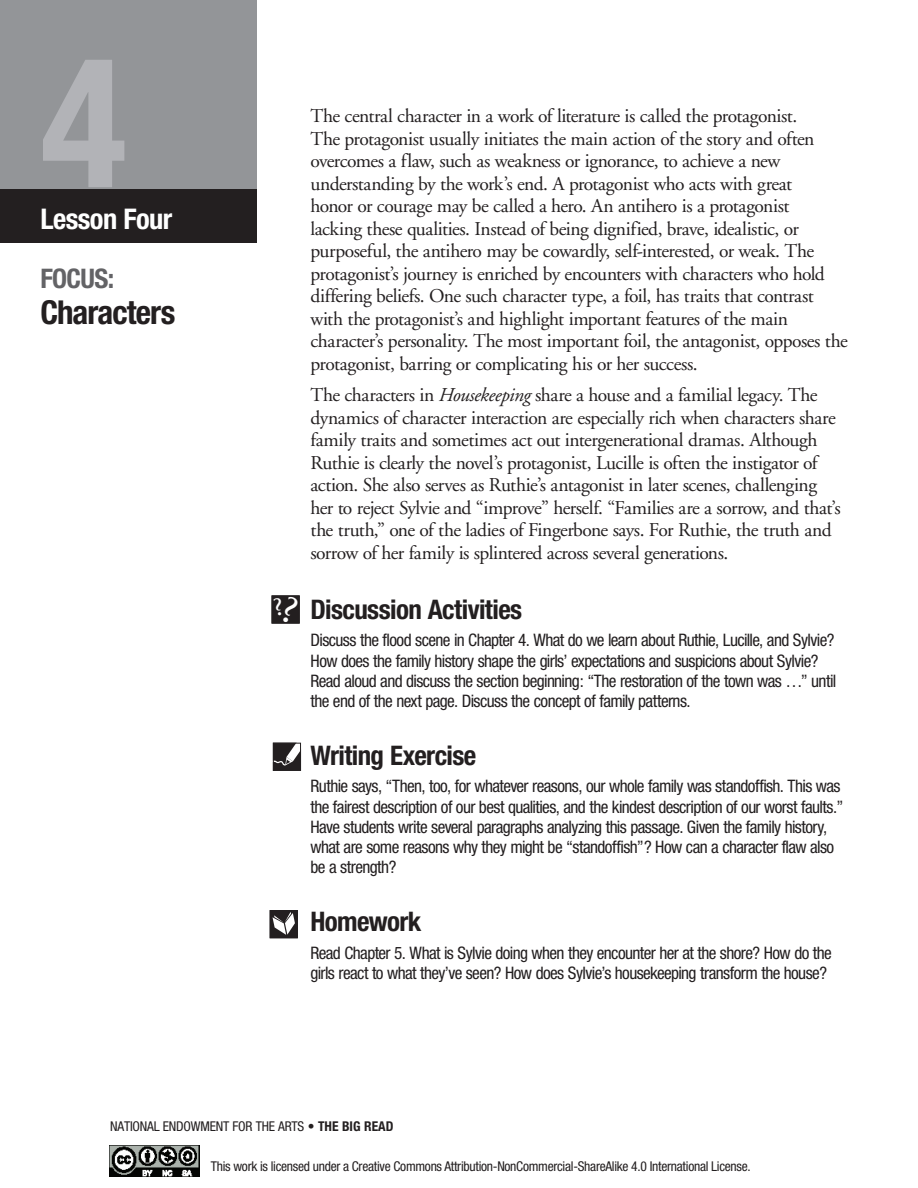
<style>
.page{position:relative;width:918px;height:1188px;background:#fff}
.page>*{position:absolute;margin:0;border:0;box-sizing:border-box;transform-origin:0 0}
.t1{font:700 condensed 180px "Helvetica Neue";color:#b2b3b7}
.t2{font:700 condensed 33px "Helvetica Neue";letter-spacing:-.03em;color:#231f20}
.t3{font:700 condensed 28.5px "Helvetica Neue";letter-spacing:-.02em;color:#fff}
.t4{font:700 condensed 27px "Helvetica Neue";letter-spacing:-.025em;color:#231f20}
.t5{font:700 condensed 27px "Helvetica Neue";letter-spacing:-.025em;color:#636366}
.t6{font:19.5px/22.5px "Adobe Garamond";letter-spacing:-.025em;color:#231f20}
.t7{font:condensed 17.25px/20.2px "Helvetica Neue";letter-spacing:-.035em;color:#231f20}
.t8{font:condensed 13.5px "Helvetica Neue";letter-spacing:-.02em;color:#231f20}
.s1{font-style:italic}
.s2{font-weight:700}
</style>
<div class="page">
<img style="left:109px;top:1145px;width:90px;height:32px">
<div style="left:0;top:0;width:256px;height:243px;background:#939598"></div>
<div style="left:0;top:189px;width:256px;height:54px;background:#231f20"></div>
<svg style="left:272px;top:742px;width:30px;height:29px"></svg>
<svg style="left:269px;top:910px;width:29px;height:28px"></svg>
<svg style="left:271px;top:595px;width:29px;height:29px"></svg>
<h1 class="t1" style="left:40px;top:14px;width:88px">4</h1>
<h3 class="t3" style="left:40px;top:202px;width:133px">Lesson Four</h3>
<h3 class="t5" style="left:40px;top:262px;width:75px">FOCUS:</h3>
<h2 class="t2" style="left:40px;top:292px;width:136px">Characters</h2>
<p class="t6" style="left:310px;top:105px;width:539px">The central character in a work of literature is called the protagonist.<br>The protagonist usually initiates the main action of the story and often overcomes a flaw, such as weakness or ignorance, to achieve a new understanding by the work’s end. A protagonist who acts with great<br>honor or courage may be called a hero. An antihero is a protagonist<br>lacking these qualities. Instead of being dignified, brave, idealistic, or purposeful, the antihero may be cowardly, self-interested, or weak. The protagonist’s journey is enriched by encounters with characters who hold differing beliefs. One such character type, a foil, has traits that contrast with the protagonist’s and highlight important features of the main character’s personality. The most important foil, the antagonist, opposes the protagonist, barring or complicating his or her success.</p>
<p class="t6" style="left:310px;top:384px;width:532px">The characters in <span class="s1">Housekeeping</span> share a house and a familial legacy. The dynamics of character interaction are especially rich when characters share family traits and sometimes act out intergenerational dramas. Although Ruthie is clearly the novel’s protagonist, Lucille is often the instigator of action. She also serves as Ruthie’s antagonist in later scenes, challenging her to reject Sylvie and “improve” herself. “Families are a sorrow, and that’s the truth,” one of the ladies of Fingerbone says. For Ruthie, the truth and sorrow of her family is splintered across several generations.</p>
<h3 class="t4" style="left:310px;top:593px;width:213px">Discussion Activities</h3>
<p class="t7" style="left:310px;top:630px;width:527px">Discuss the flood scene in Chapter 4. What do we learn about Ruthie, Lucille, and Sylvie?<br>How does the family history shape the girls’ expectations and suspicions about Sylvie?<br>Read aloud and discuss the section beginning: “The restoration of the town was …” until the end of the next page. Discuss the concept of family patterns.</p>
<h3 class="t4" style="left:310px;top:739px;width:167px">Writing Exercise</h3>
<p class="t7" style="left:310px;top:776px;width:535px">Ruthie says, “Then, too, for whatever reasons, our whole family was standoffish. This was the fairest description of our best qualities, and the kindest description of our worst faults.” Have students write several paragraphs analyzing this passage. Given the family history, what are some reasons why they might be “standoffish”? How can a character flaw also be a strength?</p>
<h3 class="t4" style="left:310px;top:905px;width:112px">Homework</h3>
<p class="t7" style="left:310px;top:943px;width:523px">Read Chapter 5. What is Sylvie doing when they encounter her at the shore? How do the girls react to what they’ve seen? How does Sylvie’s housekeeping transform the house?</p>
<p class="t8" style="left:110px;top:1119px;width:285px">NATIONAL ENDOWMENT FOR THE ARTS <span class="s2">• THE BIG READ</span></p>
<p class="t8" style="left:211px;top:1158px;width:541px">This work is licensed under a Creative Commons Attribution-NonCommercial-ShareAlike 4.0 International License.</p>
</div>
